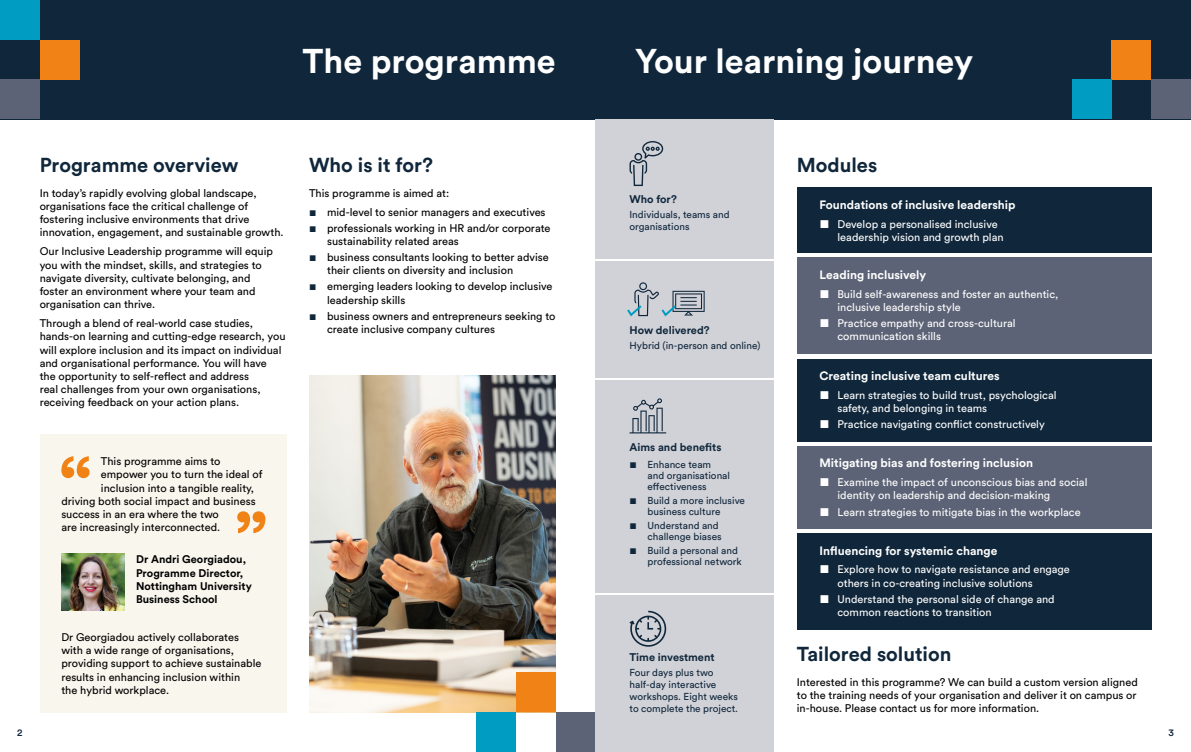
<style>
.page{position:relative;width:1191px;height:752px;background:#fff}
.page>*{position:absolute;margin:0;border:0;box-sizing:border-box;transform-origin:0 0}
.t1{font:700 34px "Circular Pro";color:#fff}
.t2{font:700 20px "Circular Pro";color:#10273b}
.t3{font:700 12px "Circular Pro";color:#fff}
.t4{font:11px/13.2px "Circular Pro";color:#000}
.t5{font:11px/13.2px "Circular Pro";color:#fff}
.t6{font:700 11px/13.2px "Circular Pro";color:#000}
.t7{font:700 11px "Circular Pro";color:#10273b}
.t8{font:10px/11px "Circular Pro";color:#10273b}
.t9{font:500 10px "Circular Pro";color:#10273b}
.s1{font-size:8px;color:#10273b}
.s2{font-size:8px}
</style>
<div class="page">
<img style="left:309px;top:376px;width:247px;height:335px">
<div style="left:0;top:0;width:1191px;height:119px;background:#10273b"></div>
<div style="left:40px;top:40px;width:39px;height:39px;background:#f08216"></div>
<div style="left:1111px;top:40px;width:40px;height:39px;background:#f08216"></div>
<div style="left:0;top:0;width:40px;height:40px;background:#009cc1"></div>
<div style="left:1071px;top:79px;width:40px;height:40px;background:#009cc1"></div>
<div style="left:0;top:79px;width:40px;height:40px;background:#5d6376"></div>
<div style="left:1151px;top:79px;width:40px;height:40px;background:#5d6376"></div>
<div style="left:516px;top:672px;width:40px;height:39px;background:#f08216"></div>
<div style="left:476px;top:711px;width:40px;height:40px;background:#009cc1"></div>
<div style="left:556px;top:711px;width:39px;height:40px;background:#5d6376"></div>
<div style="left:595px;top:119px;width:179px;height:139px;background:#d1d1d8"></div>
<svg style="left:629px;top:141px;width:34px;height:45px"></svg>
<div style="left:595px;top:380px;width:179px;height:212px;background:#d1d1d8"></div>
<svg style="left:629px;top:398px;width:37px;height:35px"></svg>
<div style="left:595px;top:595px;width:179px;height:156px;background:#d1d1d8"></div>
<svg style="left:629px;top:610px;width:37px;height:36px"></svg>
<div style="left:595px;top:261px;width:179px;height:116px;background:#d1d1d8"></div>
<svg style="left:627px;top:282px;width:77px;height:35px"></svg>
<div style="left:40px;top:434px;width:246px;height:277px;background:#f9f6ee"></div>
<svg style="left:61px;top:456px;width:29px;height:22px"></svg>
<svg style="left:237px;top:511px;width:28px;height:22px"></svg>
<img style="left:61px;top:553px;width:64px;height:56px">
<div style="left:797px;top:187px;width:354px;height:66px;background:#10273b"></div>
<div style="left:797px;top:257px;width:354px;height:97px;background:#5d6376"></div>
<div style="left:797px;top:359px;width:354px;height:82px;background:#10273b"></div>
<div style="left:797px;top:446px;width:354px;height:82px;background:#5d6376"></div>
<div style="left:797px;top:533px;width:354px;height:96px;background:#10273b"></div>
<h1 class="t1" style="left:302px;top:38px;width:255px">The programme</h1>
<h1 class="t1" style="left:635px;top:38px;width:339px">Your learning journey</h1>
<h2 class="t2" style="left:40px;top:151px;width:200px">Programme overview</h2>
<p class="t4" style="left:40px;top:186px;width:245px">In today’s rapidly evolving global landscape, organisations face the critical challenge of fostering inclusive environments that drive innovation, engagement, and sustainable growth.</p>
<p class="t4" style="left:40px;top:244px;width:235px">Our Inclusive Leadership programme will equip you with the mindset, skills, and strategies to navigate diversity, cultivate belonging, and foster an environment where your team and organisation can thrive.</p>
<p class="t4" style="left:40px;top:316px;width:247px">Through a blend of real-world case studies, hands-on learning and cutting-edge research, you will explore inclusion and its impact on individual and organisational performance. You will have the opportunity to self-reflect and address<br>real challenges from your own organisations, receiving feedback on your action plans.</p>
<p class="t4" style="left:101px;top:454px;width:121px">This programme aims to</p>
<p class="t4" style="left:101px;top:467px;width:163px">empower you to turn the ideal of</p>
<p class="t4" style="left:101px;top:480px;width:155px">inclusion into a tangible reality,</p>
<p class="t4" style="left:61px;top:493px;width:196px">driving both social impact and business</p>
<p class="t4" style="left:61px;top:506px;width:159px">success in an era where the two</p>
<p class="t4" style="left:61px;top:520px;width:160px">are increasingly interconnected.</p>
<p class="t6" style="left:136px;top:552px;width:117px">Dr Andri Georgiadou,<br>Programme Director,<br>Nottingham University<br>Business School</p>
<p class="t4" style="left:61px;top:629px;width:202px">Dr Georgiadou actively collaborates with a wide range of organisations, providing support to achieve sustainable results in enhancing inclusion within<br>the hybrid workplace.</p>
<h2 class="t2" style="left:309px;top:151px;width:125px">Who is it for?</h2>
<p class="t4" style="left:309px;top:186px;width:142px">This programme is aimed at:</p>
<p class="t4" style="left:309px;top:205px;width:238px"><span class="s1">■</span> mid-level to senior managers and executives</p>
<p class="t4" style="left:327px;top:221px;width:225px;text-indent:-18px"><span class="s1">■</span> professionals working in HR and/or corporate sustainability related areas</p>
<p class="t4" style="left:327px;top:250px;width:223px;text-indent:-18px"><span class="s1">■</span> business consultants looking to better advise their clients on diversity and inclusion</p>
<p class="t4" style="left:327px;top:279px;width:227px;text-indent:-18px"><span class="s1">■</span> emerging leaders looking to develop inclusive leadership skills</p>
<p class="t4" style="left:327px;top:308px;width:230px;text-indent:-18px"><span class="s1">■</span> business owners and entrepreneurs seeking to create inclusive company cultures</p>
<p class="t7" style="left:629px;top:191px;width:49px">Who for?</p>
<p class="t8" style="left:629px;top:208px;width:102px;line-height:12px">Individuals, teams and organisations</p>
<p class="t7" style="left:629px;top:322px;width:82px">How delivered?</p>
<p class="t8" style="left:629px;top:339px;width:132px">Hybrid (in-person and online)</p>
<p class="t7" style="left:629px;top:439px;width:93px">Aims and benefits</p>
<p class="t8" style="left:647px;top:458px;width:84px;text-indent:-18px"><span class="s2">■</span> Enhance team and organisational effectiveness</p>
<p class="t8" style="left:647px;top:494px;width:99px;text-indent:-18px"><span class="s2">■</span> Build a more inclusive business culture</p>
<p class="t8" style="left:629px;top:519px;width:94px;text-align:right"><span class="s2">■</span> Understand and challenge biases</p>
<p class="t8" style="left:647px;top:544px;width:96px;text-indent:-18px"><span class="s2">■</span> Build a personal and professional network</p>
<p class="t7" style="left:629px;top:649px;width:87px">Time investment</p>
<p class="t8" style="left:629px;top:666px;width:110px;line-height:12px">Four days plus two half-day interactive workshops. Eight weeks to complete the project.</p>
<h2 class="t2" style="left:797px;top:151px;width:82px">Modules</h2>
<p class="t3" style="left:819px;top:196px;width:198px">Foundations of inclusive leadership</p>
<p class="t5" style="left:837px;top:216px;width:168px;text-indent:-18px">■ Develop a personalised inclusive leadership vision and growth plan</p>
<p class="t3" style="left:819px;top:266px;width:108px">Leading inclusively</p>
<p class="t5" style="left:837px;top:286px;width:222px;text-indent:-18px">■ Build self-awareness and foster an authentic, inclusive leadership style</p>
<p class="t5" style="left:837px;top:316px;width:180px;text-indent:-18px">■ Practice empathy and cross-cultural communication skills</p>
<p class="t3" style="left:819px;top:367px;width:182px">Creating inclusive team cultures</p>
<p class="t5" style="left:837px;top:388px;width:221px;text-indent:-18px">■ Learn strategies to build trust, psychological safety, and belonging in teams</p>
<p class="t5" style="left:819px;top:417px;width:227px">■ Practice navigating conflict constructively</p>
<p class="t3" style="left:819px;top:454px;width:215px">Mitigating bias and fostering inclusion</p>
<p class="t5" style="left:837px;top:475px;width:251px;text-indent:-18px">■ Examine the impact of unconscious bias and social identity on leadership and decision-making</p>
<p class="t5" style="left:819px;top:504px;width:263px">■ Learn strategies to mitigate bias in the workplace</p>
<p class="t3" style="left:819px;top:541px;width:179px">Influencing for systemic change</p>
<p class="t5" style="left:837px;top:562px;width:234px;text-indent:-18px">■ Explore how to navigate resistance and engage others in co-creating inclusive solutions</p>
<p class="t5" style="left:837px;top:591px;width:219px;text-indent:-18px">■ Understand the personal side of change and common reactions to transition</p>
<h2 class="t2" style="left:797px;top:640px;width:156px">Tailored solution</h2>
<p class="t4" style="left:797px;top:674px;width:342px;text-align:justify">Interested in this programme? We can build a custom version aligned to the training needs of your organisation and deliver it on campus or in-house. Please contact us for more information.</p>
<p class="t9" style="left:17px;top:725px;width:7px">2</p>
<p class="t9" style="left:1168px;top:725px;width:7px">3</p>
</div>
